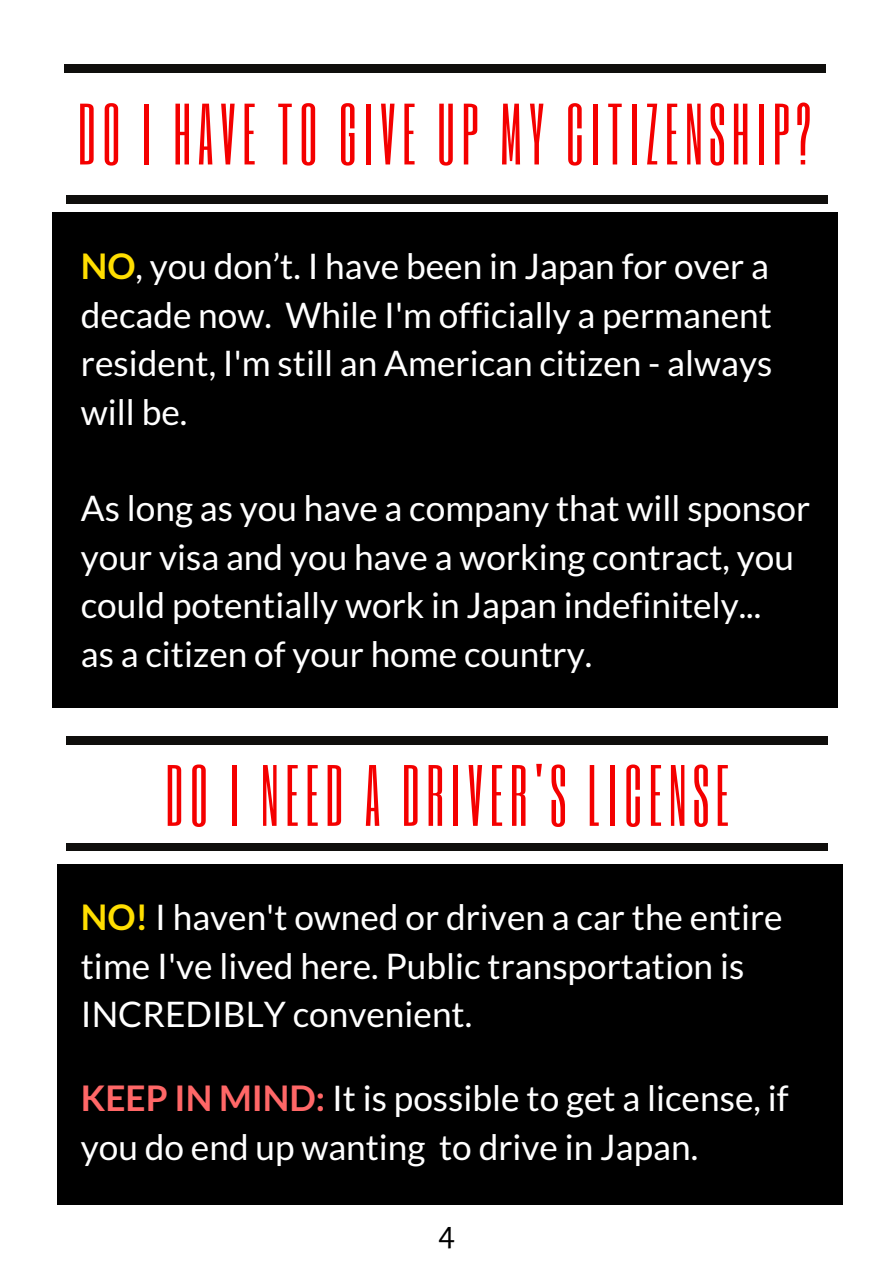
<style>
.page{position:relative;width:894px;height:1264px;background:#fff}
.page>*{position:absolute;margin:0;border:0;box-sizing:border-box;transform-origin:0 0}
.t1{font:72px "Six Caps";letter-spacing:.09em;color:#f40000}
.t2{font:36px "Alegreya Sans";color:#000}
.t3{font:35.25px/48.4px "Lato";color:#fff}
.s1{font-weight:700;color:#ffde00}
.s2{font-weight:700;color:#ff6767}
</style>
<div class="page">
<div style="left:64px;top:65px;width:761px;height:7px;background:#0f0e0c"></div>
<div style="left:66px;top:195px;width:761px;height:8px;background:#0f0e0c"></div>
<div style="left:52px;top:212px;width:785px;height:495px;background:#000"></div>
<div style="left:66px;top:736px;width:761px;height:8px;background:#0f0e0c"></div>
<div style="left:66px;top:843px;width:761px;height:7px;background:#0f0e0c"></div>
<div style="left:57px;top:864px;width:785px;height:340px;background:#000"></div>
<h1 class="t1" style="left:78px;top:85px;width:734px">DO I HAVE TO GIVE UP MY CITIZENSHIP?</h1>
<p class="t3" style="left:81px;top:241px;width:692px;text-align:justify"><span class="s1">NO</span>, you don’t. I have been in Japan for over a decade now. While I'm officially a permanent resident, I'm still an American citizen - always will be.</p>
<p class="t3" style="left:81px;top:483px;width:730px">As long as you have a company that will sponsor your visa and you have a working contract, you could potentially work in Japan indefinitely...<br>as a citizen of your home country.</p>
<h1 class="t1" style="left:165px;top:746px;width:565px">DO I NEED A DRIVER'S LICENSE</h1>
<p class="t3" style="left:81px;top:892px;width:703px"><span class="s1">NO!</span> I haven't owned or driven a car the entire time I've lived here. Public transportation is<br>INCREDIBLY convenient.</p>
<p class="t3" style="left:81px;top:1073px;width:709px"><span class="s2">KEEP IN MIND:</span> It is possible to get a license, if you do end up wanting to drive in Japan.</p>
<p class="t2" style="left:438px;top:1212px;width:19px">4</p>
</div>
